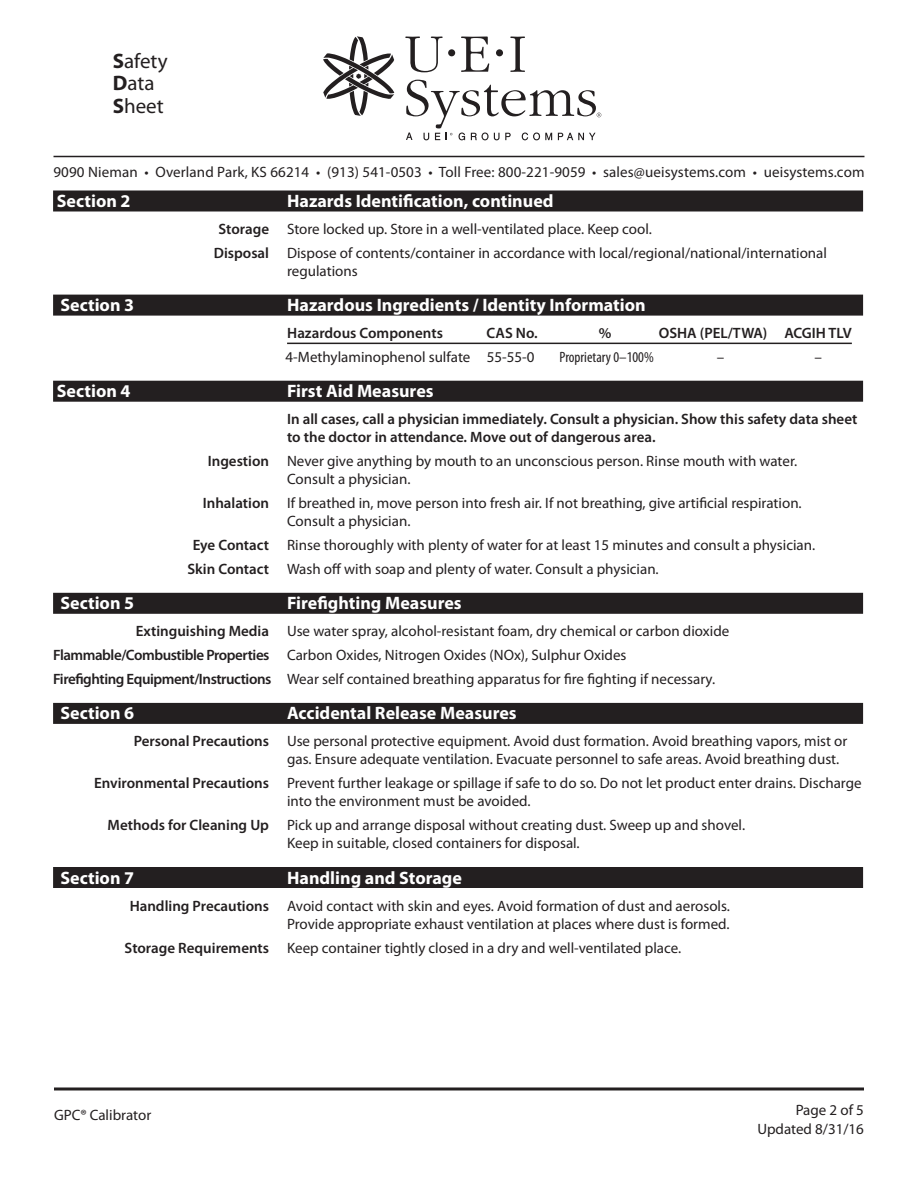
<style>
.page{position:relative;width:918px;height:1188px;background:#fff}
.page>*{position:absolute;margin:0;border:0;box-sizing:border-box;transform-origin:0 0}
.t1{font:21px/22.5px "Myriad Pro";color:#231f20}
.White_Header_Black_R{font:700 18px "Myriad Pro";color:#fff}
.t2{font:15px/18px "Myriad Pro";color:#231f20}
.t3{font:600 15px/18px "Myriad Pro";color:#231f20}
.t4{font:condensed 15px "Myriad Pro";color:#231f20}
.s1{font-weight:700}
.s2{font-weight:600}
</style>
<div class="page">
<hr style="left:54px;top:1087px;width:810px;height:3px;background:#231f20">
<svg style="left:323px;top:36px;width:71px;height:80px"></svg>
<div style="left:448px;top:49px;width:7px;height:7px;background:#231f20;border-radius:50%"></div>
<div style="left:496px;top:49px;width:7px;height:7px;background:#231f20;border-radius:50%"></div>
<svg style="left:405px;top:37px;width:38px;height:35px"></svg>
<svg style="left:461px;top:37px;width:28px;height:35px"></svg>
<svg style="left:510px;top:37px;width:15px;height:35px"></svg>
<svg style="left:406px;top:80px;width:195px;height:60px"></svg>
<hr style="left:54px;top:156px;width:810px;height:1px;background:#231f20">
<div style="left:53px;top:190px;width:810px;height:22px;background:#231f20"></div>
<div style="left:53px;top:295px;width:810px;height:21px;background:#231f20"></div>
<hr style="left:287px;top:343px;width:565px;height:1px;background:#231f20">
<div style="left:53px;top:381px;width:810px;height:21px;background:#231f20"></div>
<div style="left:53px;top:593px;width:810px;height:21px;background:#231f20"></div>
<div style="left:53px;top:703px;width:810px;height:21px;background:#231f20"></div>
<div style="left:53px;top:867px;width:810px;height:21px;background:#231f20"></div>
<h1 class="t1" style="left:113px;top:49px;width:56px"><span class="s1">S</span>afety<br><span class="s1">D</span>ata<br><span class="s1">S</span>heet</h1>
<p class="t2" style="left:53px;top:162px;width:813px">9090 Nieman • Overland Park, KS 66214 • (913) 541-0503 • Toll Free: 800-221-9059 • sales@ueisystems.com • ueisystems.com</p>
<p class="White_Header_Black_R" style="left:57px;top:189px;width:75px">Section 2</p>
<p class="White_Header_Black_R" style="left:287px;top:189px;width:268px">Hazards Identification, continued</p>
<p class="t2" style="left:219px;top:220px;width:435px"><span class="s2">Storage</span> Store locked up. Store in a well-ventilated place. Keep cool.</p>
<p class="t2" style="left:287px;top:244px;width:541px;text-indent:-73px"><span class="s2">Disposal</span> Dispose of contents/container in accordance with local/regional/national/international regulations</p>
<p class="White_Header_Black_R" style="left:60px;top:293px;width:75px">Section 3</p>
<p class="White_Header_Black_R" style="left:287px;top:293px;width:360px">Hazardous Ingredients / Identity Information</p>
<p class="t3" style="left:287px;top:324px;width:157px">Hazardous Components</p>
<p class="t3" style="left:487px;top:324px;width:53px">CAS No.</p>
<p class="t3" style="left:599px;top:324px;width:14px">%</p>
<p class="t3" style="left:659px;top:324px;width:195px">OSHA (PEL/TWA) ACGIH TLV</p>
<p class="t2" style="left:286px;top:348px;width:250px">4-Methylaminophenol sulfate 55-55-0</p>
<p class="t4" style="left:559px;top:348px;width:96px">Proprietary 0–100%</p>
<p class="t2" style="left:717px;top:348px;width:9px">–</p>
<p class="t2" style="left:814px;top:348px;width:9px">–</p>
<p class="White_Header_Black_R" style="left:57px;top:379px;width:75px">Section 4</p>
<p class="White_Header_Black_R" style="left:287px;top:379px;width:148px">First Aid Measures</p>
<p class="t3" style="left:287px;top:410px;width:572px">In all cases, call a physician immediately. Consult a physician. Show this safety data sheet to the doctor in attendance. Move out of dangerous area.</p>
<p class="t2" style="left:287px;top:452px;width:512px;text-indent:-79px"><span class="s2">Ingestion</span> Never give anything by mouth to an unconscious person. Rinse mouth with water.<br>Consult a physician.</p>
<p class="t2" style="left:287px;top:494px;width:516px;text-indent:-84px"><span class="s2">Inhalation</span> If breathed in, move person into fresh air. If not breathing, give artificial respiration.<br>Consult a physician.</p>
<p class="t2" style="left:193px;top:536px;width:624px"><span class="s2">Eye Contact</span> Rinse thoroughly with plenty of water for at least 15 minutes and consult a physician.</p>
<p class="t2" style="left:187px;top:560px;width:473px"><span class="s2">Skin Contact</span> Wash off with soap and plenty of water. Consult a physician.</p>
<p class="White_Header_Black_R" style="left:60px;top:591px;width:75px">Section 5</p>
<p class="White_Header_Black_R" style="left:287px;top:591px;width:176px">Firefighting Measures</p>
<p class="t2" style="left:136px;top:622px;width:595px"><span class="s2">Extinguishing Media</span> Use water spray, alcohol-resistant foam, dry chemical or carbon dioxide</p>
<p class="t2" style="left:53px;top:646px;width:575px"><span class="s2">Flammable/Combustible Properties</span> Carbon Oxides, Nitrogen Oxides (NOx), Sulphur Oxides</p>
<p class="t2" style="left:53px;top:670px;width:664px"><span class="s2">Firefighting Equipment/Instructions</span> Wear self contained breathing apparatus for fire fighting if necessary.</p>
<p class="White_Header_Black_R" style="left:60px;top:702px;width:75px">Section 6</p>
<p class="White_Header_Black_R" style="left:287px;top:702px;width:231px">Accidental Release Measures</p>
<p class="t2" style="left:287px;top:732px;width:562px;text-indent:-153px"><span class="s2">Personal Precautions</span> Use personal protective equipment. Avoid dust formation. Avoid breathing vapors, mist or gas. Ensure adequate ventilation. Evacuate personnel to safe areas. Avoid breathing dust.</p>
<p class="t2" style="left:287px;top:774px;width:576px;text-indent:-193px"><span class="s2">Environmental Precautions</span> Prevent further leakage or spillage if safe to do so. Do not let product enter drains. Discharge into the environment must be avoided.</p>
<p class="t2" style="left:287px;top:816px;width:460px;text-indent:-180px"><span class="s2">Methods for Cleaning Up</span> Pick up and arrange disposal without creating dust. Sweep up and shovel.<br>Keep in suitable, closed containers for disposal.</p>
<p class="White_Header_Black_R" style="left:60px;top:866px;width:75px">Section 7</p>
<p class="White_Header_Black_R" style="left:287px;top:866px;width:176px">Handling and Storage</p>
<p class="t2" style="left:130px;top:896px;width:602px;text-align:right"><span class="s2">Handling Precautions</span> Avoid contact with skin and eyes. Avoid formation of dust and aerosols.<br>Provide appropriate exhaust ventilation at places where dust is formed.</p>
<p class="t2" style="left:125px;top:938px;width:558px"><span class="s2">Storage Requirements</span> Keep container tightly closed in a dry and well-ventilated place.</p>
<p class="t2" style="left:54px;top:1106px;width:99px">GPC® Calibrator</p>
<p class="t2" style="left:757px;top:1099px;width:108px;line-height:19.5px;text-align:right">Page 2 of 5<br>Updated 8/31/16</p>
</div>
